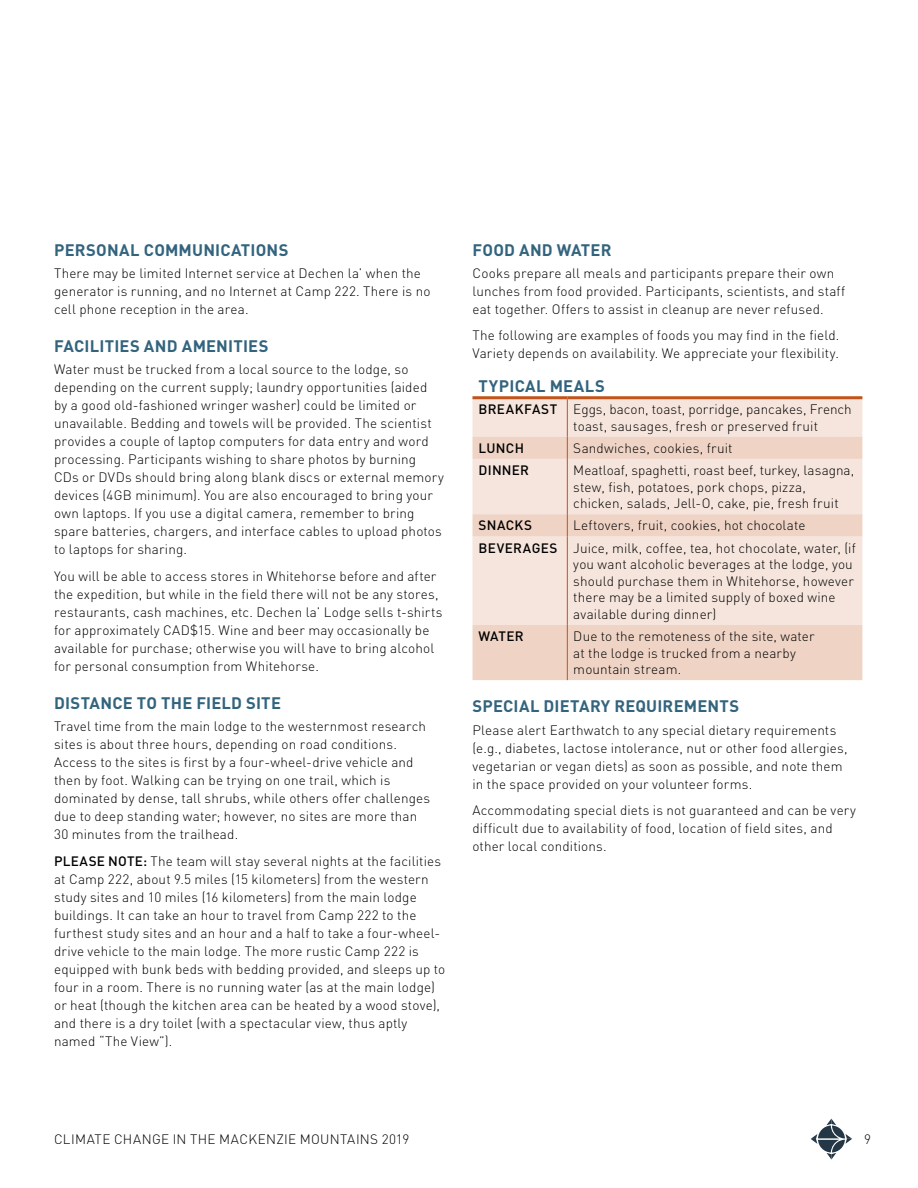
<style>
.page{position:relative;width:918px;height:1188px;background:#fff}
.page>*{position:absolute;margin:0;border:0;box-sizing:border-box;transform-origin:0 0}
.t1{font:700 16.5px "DINOT";letter-spacing:.015em;color:#33647e}
.t2{font:300 13.5px/18px "DINOT";letter-spacing:.01em;color:#000}
.t3{font:500 13.5px "DINOT";letter-spacing:.02em;color:#000}
.s1{font-weight:500}
</style>
<div class="page">
<div style="left:472px;top:399px;width:390px;height:38px;background:#f6e5dd"></div>
<svg style="left:472px;top:437px;width:390px;height:243px;background:#f3ded3"></svg>
<hr style="left:472px;top:396px;width:95px;height:3px;background:#c1531b">
<hr style="left:567px;top:399px;width:1px;height:38px;background:#c1531b">
<hr style="left:567px;top:396px;width:295px;height:3px;background:#c1531b">
<svg style="left:567px;top:437px;width:1px;height:22px"></svg>
<hr style="left:567px;top:459px;width:1px;height:55px;background:#c1531b">
<svg style="left:567px;top:514px;width:1px;height:22px"></svg>
<hr style="left:567px;top:536px;width:1px;height:89px;background:#c1531b">
<hr style="left:567px;top:625px;width:1px;height:55px;background:#c1531b">
<svg style="left:811px;top:1119px;width:41px;height:41px"></svg>
<p class="t1" style="left:54px;top:237px;width:236px">PERSONAL COMMUNICATIONS</p>
<p class="t2" style="left:54px;top:263px;width:378px">There may be limited Internet service at Dechen la’ when the generator is running, and no Internet at Camp 222. There is no cell phone reception in the area.</p>
<p class="t1" style="left:54px;top:333px;width:216px">FACILITIES AND AMENITIES</p>
<p class="t2" style="left:54px;top:359px;width:391px">Water must be trucked from a local source to the lodge, so depending on the current supply; laundry opportunities (aided<br>by a good old-fashioned wringer washer) could be limited or unavailable. Bedding and towels will be provided. The scientist provides a couple of laptop computers for data entry and word processing. Participants wishing to share photos by burning CDs or DVDs should bring along blank discs or external memory devices (4GB minimum). You are also encouraged to bring your own laptops. If you use a digital camera, remember to bring spare batteries, chargers, and interface cables to upload photos to laptops for sharing.</p>
<p class="t2" style="left:54px;top:566px;width:390px">You will be able to access stores in Whitehorse before and after the expedition, but while in the field there will not be any stores, restaurants, cash machines, etc. Dechen la’ Lodge sells t-shirts for approximately CAD$15. Wine and beer may occasionally be available for purchase; otherwise you will have to bring alcohol for personal consumption from Whitehorse.</p>
<p class="t1" style="left:54px;top:690px;width:228px">DISTANCE TO THE FIELD SITE</p>
<p class="t2" style="left:54px;top:716px;width:378px">Travel time from the main lodge to the westernmost research sites is about three hours, depending on road conditions.<br>Access to the sites is first by a four-wheel-drive vehicle and then by foot. Walking can be trying on one trail, which is dominated by dense, tall shrubs, while others offer challenges due to deep standing water; however, no sites are more than 30 minutes from the trailhead.</p>
<p class="t2" style="left:54px;top:851px;width:393px"><span class="s1">PLEASE NOTE:</span> The team will stay several nights at the facilities at Camp 222, about 9.5 miles (15 kilometers) from the western study sites and 10 miles (16 kilometers) from the main lodge buildings. It can take an hour to travel from Camp 222 to the furthest study sites and an hour and a half to take a four-wheel&shy;drive vehicle to the main lodge. The more rustic Camp 222 is equipped with bunk beds with bedding provided, and sleeps up to four in a room. There is no running water (as at the main lodge) or heat (though the kitchen area can be heated by a wood stove), and there is a dry toilet (with a spectacular view, thus aptly named “The View”).</p>
<p class="t1" style="left:473px;top:237px;width:140px">FOOD AND WATER</p>
<p class="t2" style="left:472px;top:263px;width:374px">Cooks prepare all meals and participants prepare their own lunches from food provided. Participants, scientists, and staff eat together. Offers to assist in cleanup are never refused.</p>
<p class="t2" style="left:472px;top:326px;width:368px">The following are examples of foods you may find in the field.<br>Variety depends on availability. We appreciate your flexibility.</p>
<p class="t1" style="left:479px;top:373px;width:128px">TYPICAL MEALS</p>
<p class="t2" style="left:573px;top:400px;width:280px;line-height:16.5px;text-indent:-95px"><span class="s1">BREAKFAST</span> Eggs, bacon, toast, porridge, pancakes, French toast, sausages, fresh or preserved fruit</p>
<p class="t3" style="left:479px;top:438px;width:47px">LUNCH</p>
<p class="t2" style="left:573px;top:438px;width:161px">Sandwiches, cookies, fruit</p>
<p class="t3" style="left:479px;top:460px;width:52px">DINNER</p>
<p class="t2" style="left:573px;top:461px;width:282px;line-height:16.5px">Meatloaf, spaghetti, roast beef, turkey, lasagna, stew, fish, potatoes, pork chops, pizza, chicken, salads, Jell-O, cake, pie, fresh fruit</p>
<p class="t3" style="left:479px;top:515px;width:55px">SNACKS</p>
<p class="t2" style="left:479px;top:513px;width:379px;line-height:22.4px;text-indent:95px">Leftovers, fruit, cookies, hot chocolate<br><span class="s1">BEVERAGES</span> Juice, milk, coffee, tea, hot chocolate, water, (if</p>
<p class="t2" style="left:573px;top:555px;width:282px;line-height:16.5px">you want alcoholic beverages at the lodge, you should purchase them in Whitehorse, however there may be a limited supply of boxed wine available during dinner)</p>
<p class="t3" style="left:479px;top:626px;width:47px">WATER</p>
<p class="t2" style="left:573px;top:627px;width:243px;line-height:16.5px">Due to the remoteness of the site, water at the lodge is trucked from a nearby mountain stream.</p>
<p class="t1" style="left:473px;top:693px;width:268px">SPECIAL DIETARY REQUIREMENTS</p>
<p class="t2" style="left:472px;top:720px;width:377px">Please alert Earthwatch to any special dietary requirements (e.g., diabetes, lactose intolerance, nut or other food allergies, vegetarian or vegan diets) as soon as possible, and note them in the space provided on your volunteer forms.</p>
<p class="t2" style="left:472px;top:800px;width:385px">Accommodating special diets is not guaranteed and can be very difficult due to availability of food, location of field sites, and other local conditions.</p>
<p class="t2" style="left:54px;top:1129px;width:357px">CLIMATE CHANGE IN THE MACKENZIE MOUNTAINS 2019</p>
<p class="t2" style="left:864px;top:1129px;width:8px">9</p>
</div>
